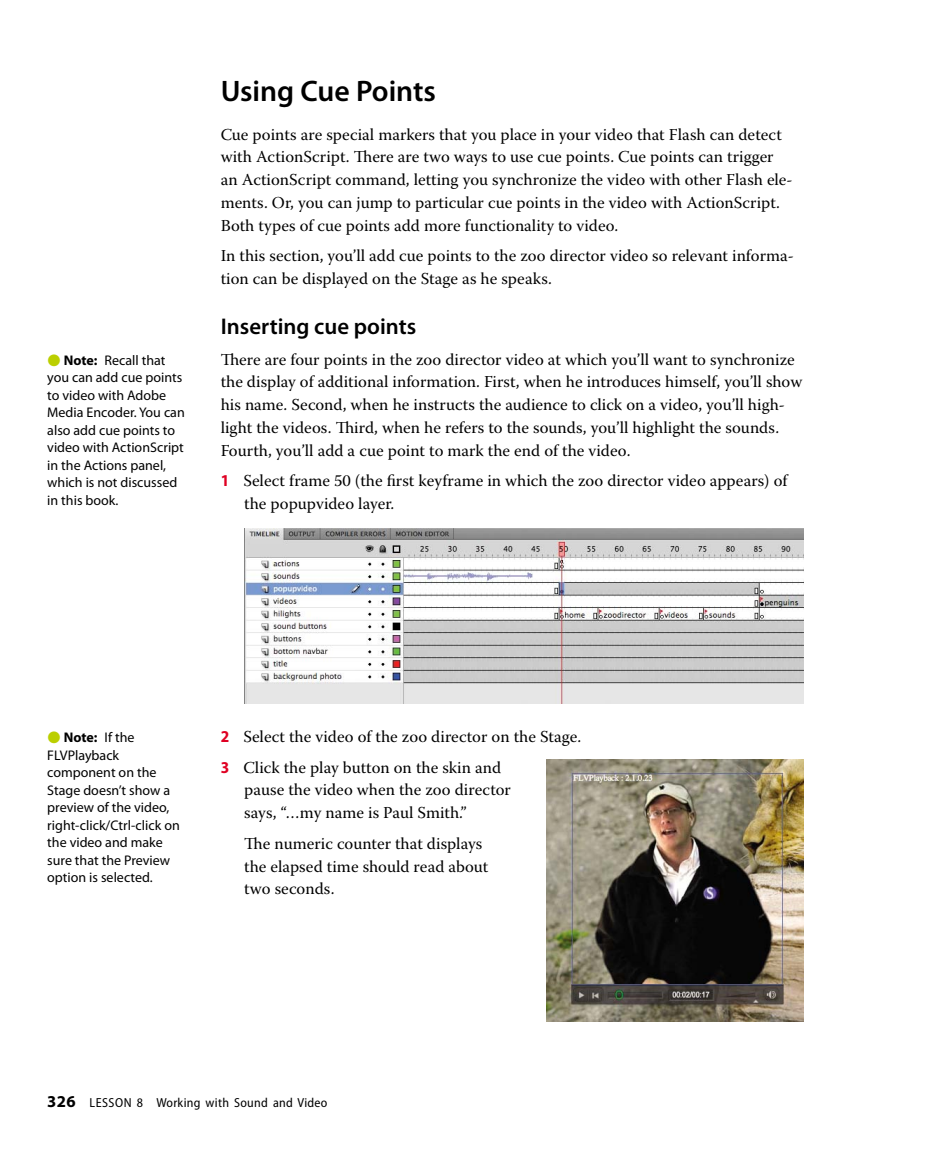
<style>
.page{position:relative;width:930px;height:1150px;background:#fff}
.page>*{position:absolute;margin:0;border:0;box-sizing:border-box;transform-origin:0 0}
.t1{font:600 29.75px "Myriad Pro";letter-spacing:-.005em;color:#000}
.t2{font:600 22.75px "Myriad Pro";color:#000}
.t3{font:16.62px/22.8px "Warnock Pro";color:#000}
.t4{font:14px/17.5px "Myriad Pro";color:#000}
.t5{font:semi-condensed 13.12px "Myriad Pro";letter-spacing:.02em;color:#000}
.s1{font-family:"European Pi Three";font-size:16.62px;color:#bbcf00}
.s2{font-weight:700}
.s3{font-family:"Myriad Pro";font-weight:700;font-stretch:semi-condensed;color:#df0023}
.s4{font-weight:700;font-stretch:normal;font-size:16.62px}
</style>
<div class="page">
<img style="left:244px;top:528px;width:559px;height:175px">
<img style="left:546px;top:760px;width:257px;height:261px">
<p class="t4" style="left:47px;top:351px;width:139px"><span class="s1">P</span> <span class="s2">Note:</span> Recall that you can add cue points to video with Adobe<br>Media Encoder. You can also add cue points to video with ActionScript in the Actions panel, which is not discussed in this book.</p>
<h1 class="t1" style="left:220px;top:75px;width:217px">using Cue Points</h1>
<p class="t3" style="left:220px;top:122px;width:573px">Cue points are special markers that you place in your video that Flash can detect with ActionScript. There are two ways to use cue points. Cue points can trigger an ActionScript command, letting you synchronize the video with other Flash ele&shy;ments. Or, you can jump to particular cue points in the video with ActionScript.<br>Both types of cue points add more functionality to video.</p>
<p class="t3" style="left:220px;top:244px;width:574px">In this section, you’ll add cue points to the zoo director video so relevant informa&shy;tion can be displayed on the Stage as he speaks.</p>
<h2 class="t2" style="left:220px;top:314px;width:197px">inserting cue points</h2>
<p class="t3" style="left:220px;top:347px;width:583px">There are four points in the zoo director video at which you’ll want to synchronize the display of additional information. First, when he introduces himself, you’ll show his name. Second, when he instructs the audience to click on a video, you’ll high&shy;light the videos. Third, when he refers to the sounds, you’ll highlight the sounds.<br>Fourth, you’ll add a cue point to mark the end of the video.</p>
<p class="t3" style="left:244px;top:469px;width:544px;text-indent:-24px"><span class="s3">1</span> Select frame 50 (the first keyframe in which the zoo director video appears) of the popupvideo layer.</p>
<p class="t4" style="left:47px;top:729px;width:134px"><span class="s1">P</span> <span class="s2">Note:</span> If the<br>FLVPlayback component on the<br>Stage doesn’t show a preview of the video, right-click/Ctrl-click on the video and make sure that the Preview option is selected.</p>
<p class="t3" style="left:220px;top:721px;width:362px;line-height:30.6px"><span class="s3">2</span> Select the video of the zoo director on the Stage.<br><span class="s3">3</span> Click the play button on the skin and</p>
<p class="t3" style="left:244px;top:778px;width:268px">pause the video when the zoo director says, “…my name is Paul Smith.”</p>
<p class="t3" style="left:244px;top:832px;width:245px">The numeric counter that displays the elapsed time should read about two seconds.</p>
<p class="t5" style="left:47px;top:1096px;width:281px"><span class="s4">326</span> Lesson 8 Working with sound and Video</p>
</div>
